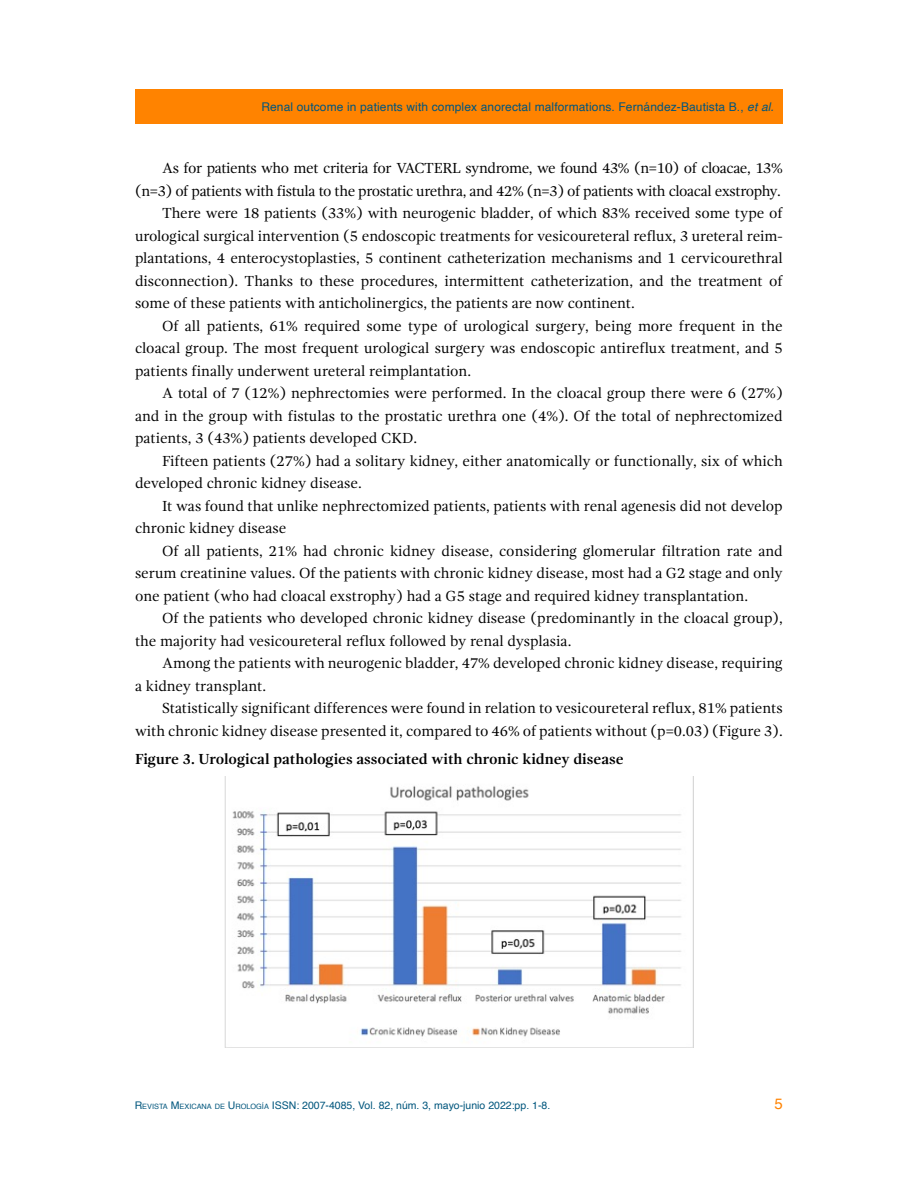
<style>
.page{position:relative;width:918px;height:1188px;background:#fff}
.page>*{position:absolute;margin:0;border:0;box-sizing:border-box;transform-origin:0 0}
.t1{font:15px "Gandhi Serif";letter-spacing:-.005em;color:#000}
.t2{font:15px "Gandhi Serif";letter-spacing:-.025em;color:#000}
.t3{font:15px "Gandhi Serif";letter-spacing:-.03em;color:#000}
.t4{font:700 15px "Gandhi Serif";color:#000}
.t5{font:15px "Helvetica";color:#ff8300}
.t6{font:12px "Helvetica";letter-spacing:.01em;color:#00567d}
.t7{font:10.5px "Helvetica";color:#00567d}
.s1{font-style:italic}
.s2{font-style:inherit}
.s3{font-size:7.35px}
</style>
<div class="page">
<div style="left:135px;top:89px;width:648px;height:34px;background:#ff8300"></div>
<img style="left:224px;top:777px;width:469px;height:270px">
<p class="t6" style="left:261px;top:98px;width:514px">Renal outcome in patients with complex anorectal malformations. Fernández-Bautista B., <span class="s1">et al.</span></p>
<p class="t3" style="left:162px;top:160px;width:622px">As for patients who met criteria for VACTERL syndrome, we found 43% (n=10) of cloacae, 13%</p>
<p class="t2" style="left:135px;top:182px;width:647px">(n=3) of patients with fistula to the prostatic urethra, and 42% (n=3) of patients with cloacal exstrophy.</p>
<p class="t1" style="left:162px;top:205px;width:622px">There were 18 patients (33%) with neurogenic bladder, of which 83% received some type of</p>
<p class="t1" style="left:135px;top:227px;width:649px">urological surgical intervention (5 endoscopic treatments for vesicoureteral reflux, 3 ureteral reim-</p>
<p class="t1" style="left:135px;top:250px;width:649px">plantations, 4 enterocystoplasties, 5 continent catheterization mechanisms and 1 cervicourethral</p>
<p class="t1" style="left:135px;top:272px;width:649px">disconnection). Thanks to these procedures, intermittent catheterization, and the treatment of</p>
<p class="t1" style="left:135px;top:295px;width:501px">some of these patients with anticholinergics, the patients are now continent.</p>
<p class="t1" style="left:162px;top:317px;width:622px">Of all patients, 61% required some type of urological surgery, being more frequent in the</p>
<p class="t1" style="left:135px;top:340px;width:649px">cloacal group. The most frequent urological surgery was endoscopic antireflux treatment, and 5</p>
<p class="t1" style="left:135px;top:362px;width:338px">patients finally underwent ureteral reimplantation.</p>
<p class="t1" style="left:162px;top:385px;width:622px">A total of 7 (12%) nephrectomies were performed. In the cloacal group there were 6 (27%)</p>
<p class="t1" style="left:135px;top:407px;width:649px">and in the group with fistulas to the prostatic urethra one (4%). Of the total of nephrectomized</p>
<p class="t1" style="left:135px;top:430px;width:284px">patients, 3 (43%) patients developed CKD.</p>
<p class="t1" style="left:162px;top:452px;width:622px">Fifteen patients (27%) had a solitary kidney, either anatomically or functionally, six of which</p>
<p class="t1" style="left:135px;top:475px;width:228px">developed chronic kidney disease.</p>
<p class="t1" style="left:162px;top:497px;width:622px">It was found that unlike nephrectomized patients, patients with renal agenesis did not develop</p>
<p class="t1" style="left:135px;top:520px;width:153px">chronic kidney disease</p>
<p class="t1" style="left:162px;top:542px;width:622px">Of all patients, 21% had chronic kidney disease, considering glomerular filtration rate and</p>
<p class="t1" style="left:135px;top:565px;width:649px">serum creatinine values. Of the patients with chronic kidney disease, most had a G2 stage and only</p>
<p class="t1" style="left:135px;top:587px;width:615px">one patient (who had cloacal exstrophy) had a G5 stage and required kidney transplantation.</p>
<p class="t1" style="left:162px;top:610px;width:622px">Of the patients who developed chronic kidney disease (predominantly in the cloacal group),</p>
<p class="t1" style="left:135px;top:632px;width:438px">the majority had vesicoureteral reflux followed by renal dysplasia.</p>
<p class="t1" style="left:162px;top:655px;width:622px">Among the patients with neurogenic bladder, 47% developed chronic kidney disease, requiring</p>
<p class="t1" style="left:135px;top:677px;width:133px">a kidney transplant.</p>
<p class="t1" style="left:162px;top:700px;width:622px">Statistically significant differences were found in relation to vesicoureteral reflux, 81% patients</p>
<p class="t1" style="left:135px;top:722px;width:649px">with chronic kidney disease presented it, compared to 46% of patients without (p=0.03) (Figure 3).</p>
<p class="t4" style="left:135px;top:751px;width:490px">Figure 3. Urological pathologies associated with chronic kidney disease</p>
<p class="t7" style="left:135px;top:1097px;width:417px"><span class="s2">R</span><span class="s3">EVISTA</span> <span class="s2">M</span><span class="s3">EXICANA DE</span> <span class="s2">U</span><span class="s3">ROLOGÍA</span> ISSN: 2007-4085, Vol. 82, núm. 3, mayo-junio 2022:pp. 1-8.</p>
<p class="t5" style="left:774px;top:1092px;width:10px">5</p>
</div>
